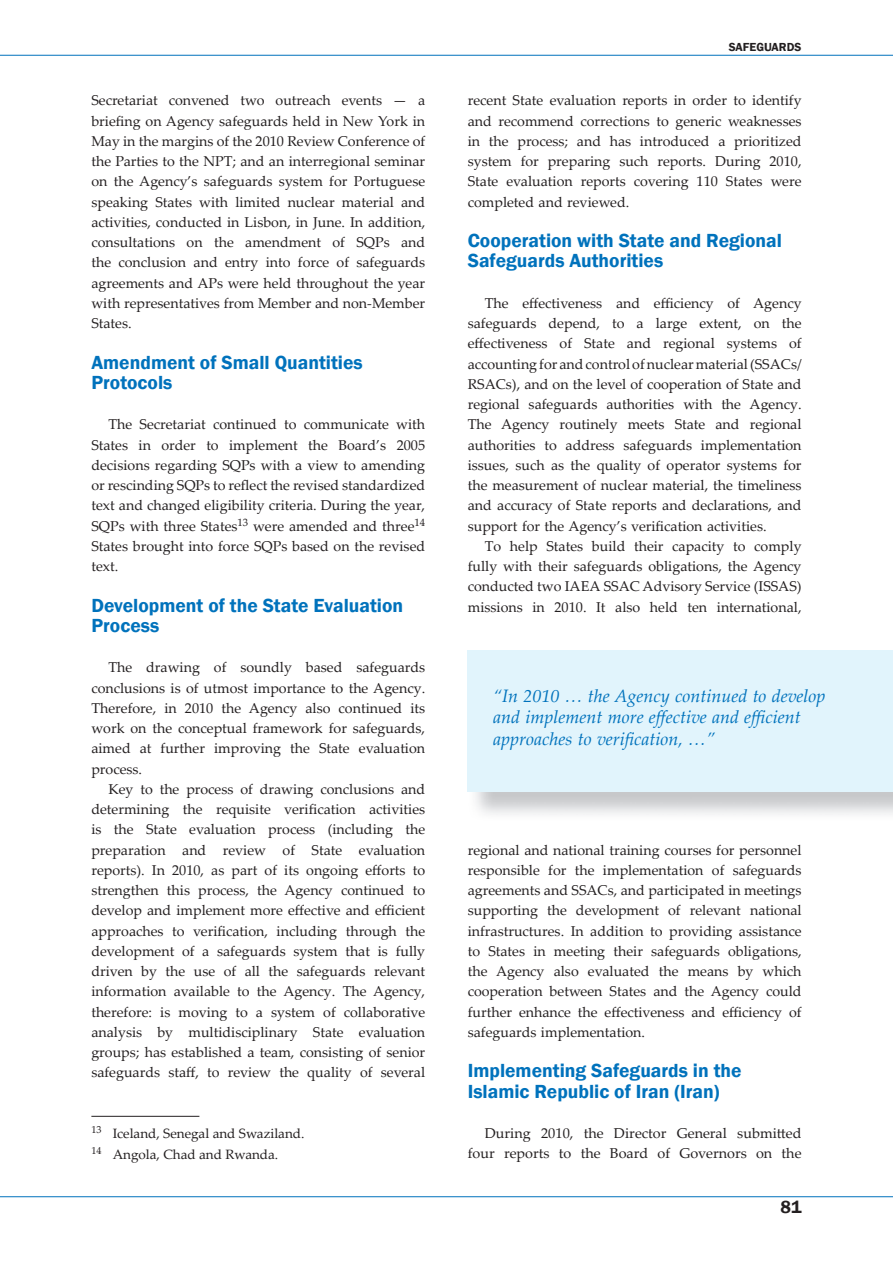
<style>
.page{position:relative;width:893px;height:1263px;background:#fff}
.page>*{position:absolute;margin:0;border:0;box-sizing:border-box;transform-origin:0 0}
.t1{font:600 19.5px/20.2px "Franklin Gothic";color:#0072bc}
.t2{font:italic 18px/21.6px "Palatino Linotype";color:#0072bc}
.t3{font:600 18px "Franklin Gothic";color:#231f20}
.t4{font:14.25px/20.2px "Palatino Linotype";color:#231f20;text-align:justify}
.t5{font:13.5px/21.3px "Palatino Linotype";color:#231f20}
.t6{font:600 12px "Franklin Gothic";color:#231f20}
</style>
<div class="page">
<hr style="left:0;top:55px;width:893px;height:1px;background:#0072bc">
<hr style="left:0;top:1196px;width:893px;height:1px;background:#0072bc">
<hr style="left:91px;top:1116px;width:108px;height:1px;background:#231f20">
<div style="left:468px;top:650px;width:425px;height:142px;background:#e1f4fc"></div>
<p class="t4" style="left:91px;top:90px;width:335px">Secretariat convened two outreach events — a briefing on Agency safeguards held in New York in May in the margins of the 2010 Review Conference of the Parties to the NPT; and an interregional seminar on the Agency’s safeguards system for Portuguese speaking States with limited nuclear material and activities, conducted in Lisbon, in June . In addition, consultations on the amendment of SQPs and the conclusion and entry into force of safeguards agreements and APs were held throughout the year with representatives from Member and non-Member States .</p>
<h1 class="t1" style="left:91px;top:352px;width:273px">Amendment of Small Quantities<br>Protocols</h1>
<p class="t4" style="left:91px;top:414px;width:335px;text-indent:17px">The Secretariat continued to communicate with States in order to implement the Board’s 2005 decisions regarding SQPs with a view to amending or rescinding SQPs to reflect the revised standardized text and changed eligibility criteria . During the year, SQPs with three States<sup>13</sup> were amended and three<sup>14<br></sup>States brought into force SQPs based on the revised text .</p>
<h1 class="t1" style="left:91px;top:595px;width:313px">development of the State evaluation<br>Process</h1>
<p class="t4" style="left:91px;top:657px;width:335px;text-indent:17px">The drawing of soundly based safeguards conclusions is of utmost importance to the Agency .<br>Therefore, in 2010 the Agency also continued its work on the conceptual framework for safeguards, aimed at further improving the State evaluation process .</p>
<p class="t4" style="left:91px;top:778px;width:335px;text-indent:17px">Key to the process of drawing conclusions and determining the requisite verification activities is the State evaluation process (including the preparation and review of State evaluation reports) . In 2010, as part of its ongoing efforts to strengthen this process, the Agency continued to develop and implement more effective and effi cient approaches to verification, including through the development of a safeguards system that is fully driven by the use of all the safeguards relevant information available to the Agency . The Agency, therefore: is moving to a system of collaborative analysis by multidisciplinary State evaluation groups; has established a team, consisting of senior safeguards staff, to review the quality of several</p>
<p class="t5" style="left:91px;top:1122px;width:215px"><sup>13</sup> Iceland, Senegal and Swaziland .<br><sup>14</sup> Angola, Chad and Rwanda .</p>
<p class="t6" style="left:729px;top:39px;width:74px">SAfeGUARdS</p>
<p class="t4" style="left:468px;top:90px;width:335px">recent State evaluation reports in order to identify and recommend corrections to generic weaknesses in the process; and has introduced a prioritized system for preparing such reports . During 2010, State evaluation reports covering 110 States were completed and reviewed .</p>
<h1 class="t1" style="left:468px;top:231px;width:316px">Cooperation with State and Regional<br>Safeguards Authorities</h1>
<p class="t4" style="left:468px;top:292px;width:335px;text-indent:17px">The effectiveness and effi ciency of Agency safeguards depend, to a large extent, on the effectiveness of State and regional systems of accounting for and control of nuclear material (SSACs/ RSACs), and on the level of cooperation of State and regional safeguards authorities with the Agency .<br>The Agency routinely meets State and regional authorities to address safeguards implementation issues, such as the quality of operator systems for the measurement of nuclear material, the timeliness and accuracy of State reports and declarations, and support for the Agency’s verification activities .</p>
<p class="t4" style="left:468px;top:535px;width:335px;text-indent:17px">To help States build their capacity to comply fully with their safeguards obligations, the Agency conducted two IAEA SSAC Advisory Service (ISSAS) missions in 2010 . It also held ten international,</p>
<p class="t2" style="left:493px;top:684px;width:334px">“In 2010 … the Agency continued to develop and implement more effective and efficient approaches to verification, …”</p>
<p class="t4" style="left:468px;top:839px;width:335px">regional and national training courses for personnel responsible for the implementation of safeguards agreements and SSACs, and participated in meetings supporting the development of relevant national infrastructures . In addition to providing assistance to States in meeting their safeguards obligations, the Agency also evaluated the means by which cooperation between States and the Agency could further enhance the effectiveness and effi ciency of safeguards implementation .</p>
<h1 class="t1" style="left:468px;top:1061px;width:275px">implementing Safeguards in the islamic Republic of iran (iran)</h1>
<p class="t4" style="left:468px;top:1122px;width:335px;text-align:right">During 2010, the Director General submitted four reports to the Board of Governors on the</p>
<p class="t3" style="left:780px;top:1196px;width:22px">81</p>
</div>
